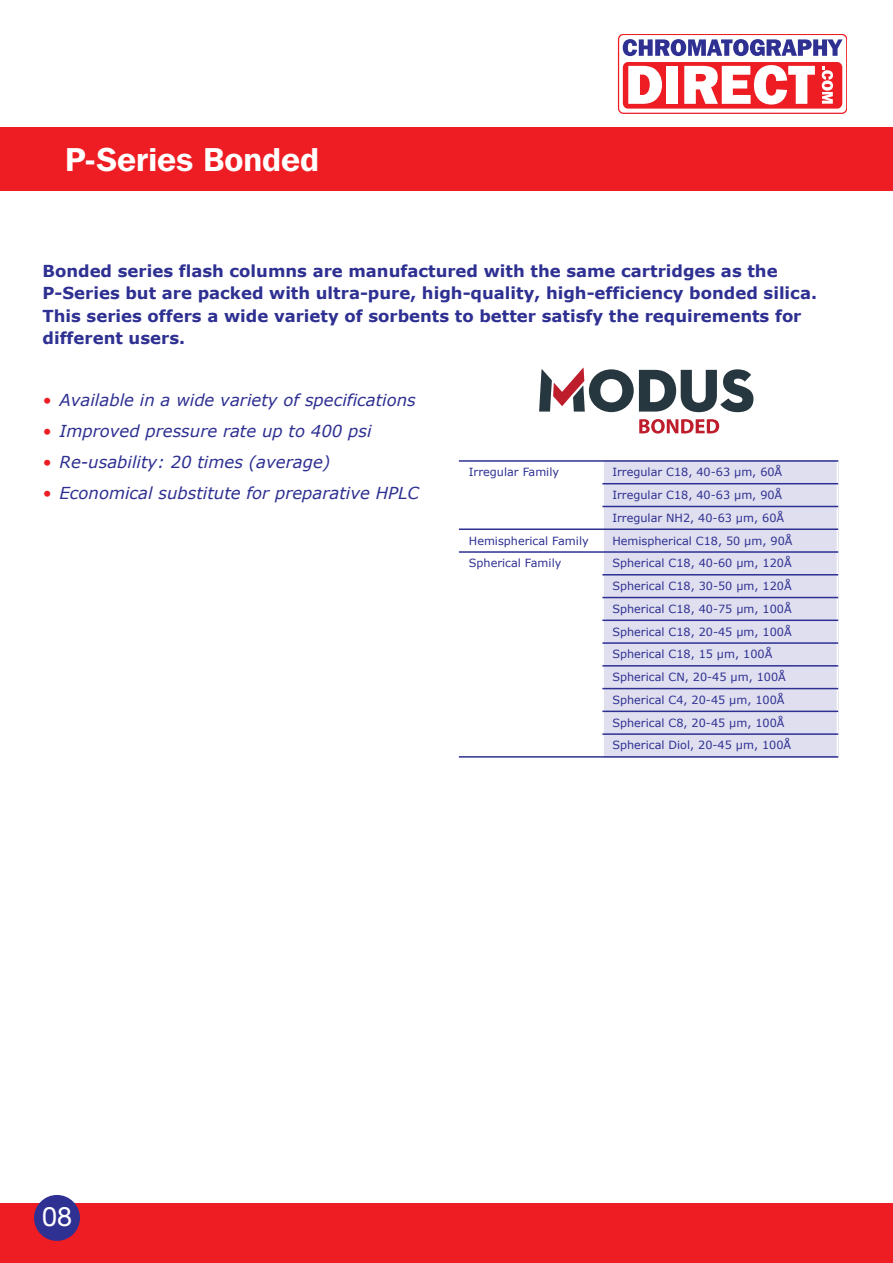
<style>
.page{position:relative;width:893px;height:1263px;background:#fff}
.page>*{position:absolute;margin:0;border:0;box-sizing:border-box;transform-origin:0 0}
.t1{font:600 33px "Franklin Gothic IT Cby BT";color:#fff}
.t2{font:27px "Helvetica Neue";color:#fff}
.t3{font:700 16.5px/22.5px "Verdana";color:#2e3092}
.t4{font:italic 16.5px "Verdana";color:#2e3092}
.t5{font:11.25px/22.8px "Verdana";color:#2e3092}
.s1{color:#ee1d23}
</style>
<div class="page">
<div style="left:0;top:128px;width:893px;height:63px;background:#ee1d23"></div>
<div style="left:0;top:1203px;width:893px;height:60px;background:#ee1d23"></div>
<div style="left:34px;top:1195px;width:46px;height:46px;background:#2e3092;border-radius:50%"></div>
<svg style="left:618px;top:34px;width:228px;height:80px"></svg>
<div style="left:603px;top:460px;width:235px;height:24px;background:#e0dfef"></div>
<div style="left:603px;top:484px;width:235px;height:22px;background:#e0dfef"></div>
<div style="left:603px;top:506px;width:235px;height:23px;background:#e0dfef"></div>
<div style="left:603px;top:529px;width:235px;height:23px;background:#e0dfef"></div>
<div style="left:603px;top:552px;width:235px;height:23px;background:#e0dfef"></div>
<div style="left:603px;top:575px;width:235px;height:22px;background:#e0dfef"></div>
<div style="left:603px;top:597px;width:235px;height:23px;background:#e0dfef"></div>
<div style="left:603px;top:620px;width:235px;height:23px;background:#e0dfef"></div>
<div style="left:603px;top:643px;width:235px;height:23px;background:#e0dfef"></div>
<div style="left:603px;top:666px;width:235px;height:23px;background:#e0dfef"></div>
<div style="left:603px;top:689px;width:235px;height:22px;background:#e0dfef"></div>
<div style="left:603px;top:711px;width:235px;height:23px;background:#e0dfef"></div>
<div style="left:603px;top:734px;width:235px;height:24px;background:#e0dfef"></div>
<hr style="left:602px;top:460px;width:2px;height:298px;background:#fff">
<hr style="left:837px;top:460px;width:1px;height:298px;background:#fff">
<hr style="left:459px;top:460px;width:379px;height:2px;background:#2e3092">
<hr style="left:602px;top:483px;width:236px;height:1px;background:#2e3092">
<hr style="left:602px;top:506px;width:236px;height:1px;background:#2e3092">
<hr style="left:459px;top:528px;width:379px;height:2px;background:#2e3092">
<hr style="left:459px;top:551px;width:379px;height:2px;background:#2e3092">
<hr style="left:602px;top:574px;width:236px;height:1px;background:#2e3092">
<hr style="left:602px;top:597px;width:236px;height:1px;background:#2e3092">
<hr style="left:602px;top:619px;width:236px;height:2px;background:#2e3092">
<hr style="left:602px;top:642px;width:236px;height:2px;background:#2e3092">
<hr style="left:602px;top:665px;width:236px;height:1px;background:#2e3092">
<hr style="left:602px;top:688px;width:236px;height:1px;background:#2e3092">
<hr style="left:602px;top:711px;width:236px;height:1px;background:#2e3092">
<hr style="left:602px;top:733px;width:236px;height:2px;background:#2e3092">
<hr style="left:459px;top:756px;width:379px;height:2px;background:#2e3092">
<svg style="left:539px;top:368px;width:214px;height:44px"></svg>
<svg style="left:639px;top:419px;width:80px;height:14px"></svg>
<h1 class="t1" style="left:65px;top:148px;width:255px">P-Series Bonded</h1>
<p class="t3" style="left:43px;top:259px;width:776px">Bonded series flash columns are manufactured with the same cartridges as the P-Series but are packed with ultra-pure, high-quality, high-efficiency bonded silica.<br>This series offers a wide variety of sorbents to better satisfy the requirements for different users.</p>
<h3 class="t4" style="left:43px;top:389px;width:375px"><span class="s1">•</span> Available in a wide variety of specifications</h3>
<h3 class="t4" style="left:43px;top:420px;width:331px"><span class="s1">•</span> Improved pressure rate up to 400 psi</h3>
<h3 class="t4" style="left:43px;top:451px;width:289px"><span class="s1">•</span> Re-usability: 20 times (average)</h3>
<h3 class="t4" style="left:43px;top:482px;width:378px"><span class="s1">•</span> Economical substitute for preparative HPLC</h3>
<p class="t5" style="left:469px;top:460px;width:92px">Irregular Family</p>
<p class="t5" style="left:612px;top:460px;width:173px">Irregular C18, 40-63 µm, 60Å<br>Irregular C18, 40-63 µm, 90Å<br>Irregular NH2, 40-63 µm, 60Å</p>
<p class="t5" style="left:469px;top:529px;width:121px">Hemispherical Family</p>
<p class="t5" style="left:612px;top:529px;width:182px">Hemispherical C18, 50 µm, 90Å</p>
<p class="t5" style="left:469px;top:551px;width:94px">Spherical Family</p>
<p class="t5" style="left:612px;top:551px;width:181px">Spherical C18, 40-60 µm, 120Å<br>Spherical C18, 30-50 µm, 120Å<br>Spherical C18, 40-75 µm, 100Å<br>Spherical C18, 20-45 µm, 100Å<br>Spherical C18, 15 µm, 100Å<br>Spherical CN, 20-45 µm, 100Å<br>Spherical C4, 20-45 µm, 100Å<br>Spherical C8, 20-45 µm, 100Å<br>Spherical Diol, 20-45 µm, 100Å</p>
<h2 class="t2" style="left:42px;top:1200px;width:32px">08</h2>
</div>
